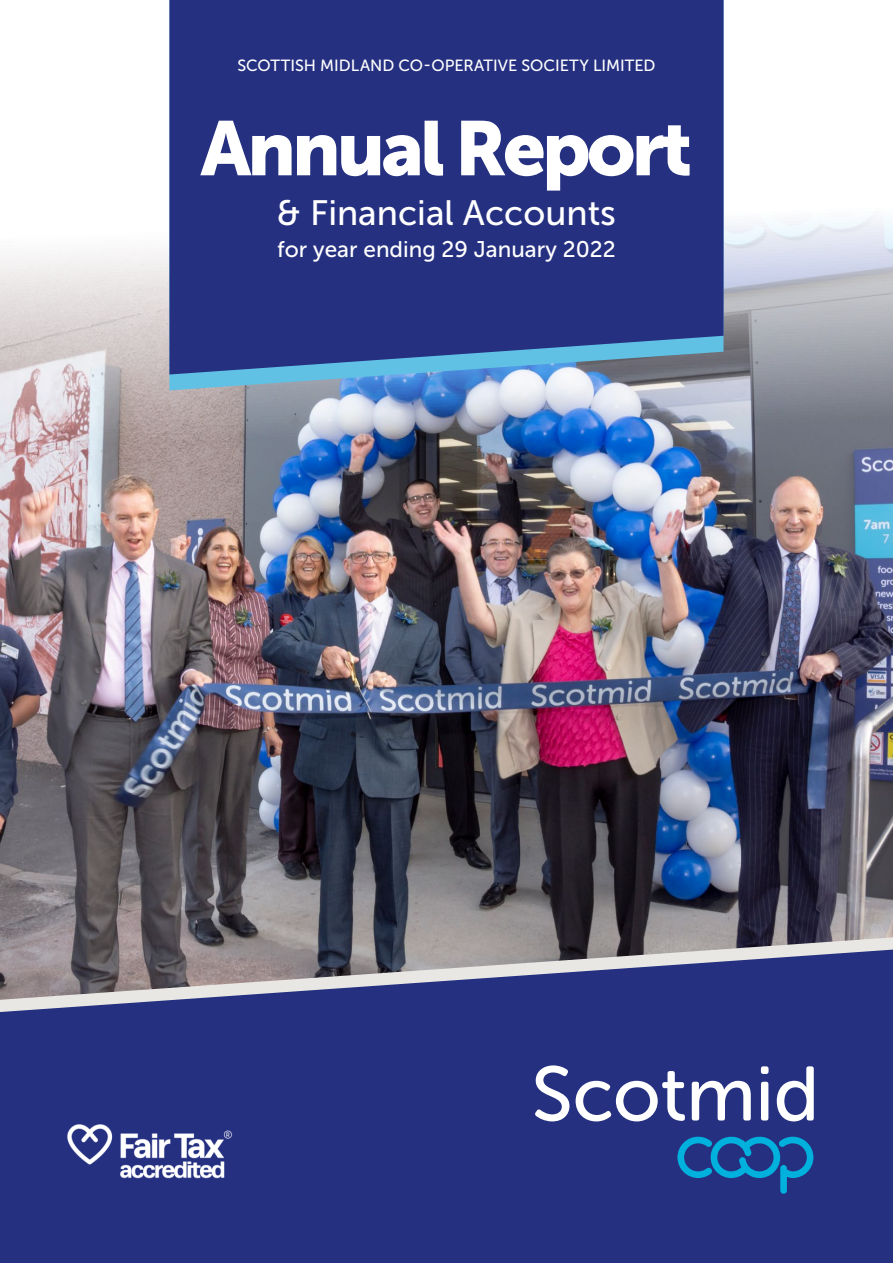
<style>
.page{position:relative;width:893px;height:1263px;background:#fff}
.page>*{position:absolute;margin:0;border:0;box-sizing:border-box;transform-origin:0 0}
.t1{font:76.35px "Museo Sans 900";letter-spacing:-.05em;color:#fff}
.t2{font:35.1px "Museo Sans 500";color:#fff}
.t3{font:22.5px "Museo Sans 500";color:#fff}
.t4{font:16.2px "Museo Sans 500";color:#fff}
</style>
<div class="page">
<img style="left:0;top:166px;width:893px;height:771px">
<svg style="left:169px;top:374px;width:554px;height:16px;background:#87afd1"></svg>
<svg style="left:0;top:937px;width:893px;height:12px;background:#868184"></svg>
<div style="left:169px;top:0;width:554px;height:374px;background:#253081"></div>
<svg style="left:0;top:949px;width:893px;height:314px;background:#343d84"></svg>
<svg style="left:535px;top:1065px;width:279px;height:56px"></svg>
<svg style="left:677px;top:1135px;width:136px;height:59px;background:#19579d"></svg>
<img style="left:56px;top:1111px;width:180px;height:83px">
<p class="t4" style="left:237px;top:56px;width:420px">SCOTTISH MIDLAND CO-OPERATIVE SOCIETY LIMITED</p>
<h1 class="t1" style="left:201px;top:105px;width:493px">Annual Report</h1>
<h2 class="t2" style="left:277px;top:193px;width:341px">&amp; Financial Accounts</h2>
<h3 class="t3" style="left:277px;top:236px;width:340px">for year ending 29 January 2022</h3>
</div>
